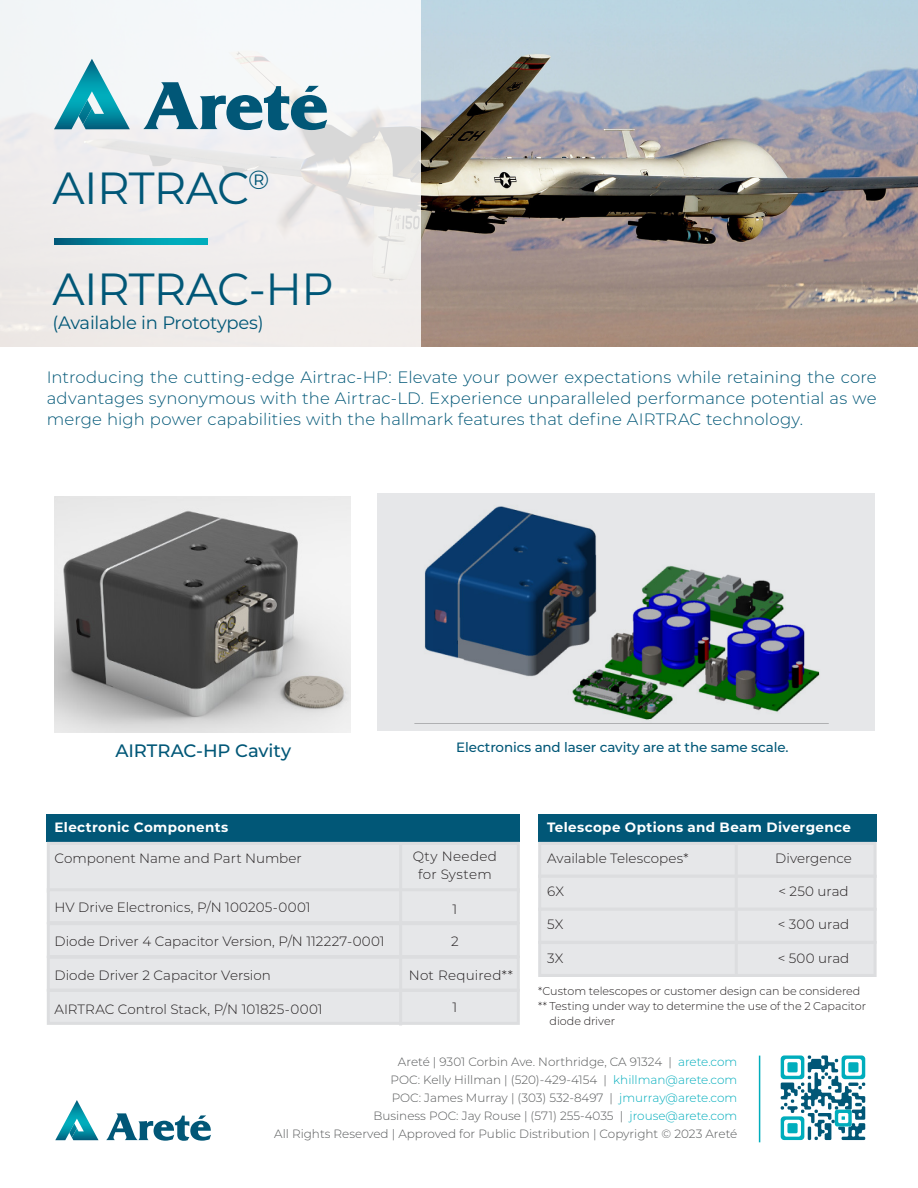
<style>
.page{position:relative;width:918px;height:1188px;background:#fff}
.page>*{position:absolute;margin:0;border:0;box-sizing:border-box;transform-origin:0 0}
.t1{font:45px "Montserrat";letter-spacing:-.015em;color:#015777}
.t2{font:18px "Montserrat";letter-spacing:-.015em;color:#015777}
.Subhead{font:500 18px "Montserrat";letter-spacing:-.005em;color:#015777}
.Description{font:300 16.5px/21px "Montserrat";letter-spacing:.005em;color:#015777;text-align:justify}
.Table_Text{font:300 13.5px "Montserrat";color:#231f20}
.Table_Header{font:700 13.5px "Montserrat";letter-spacing:.025em;color:#fff}
.Subhead-2{font:500 13.5px "Montserrat";letter-spacing:-.01em;color:#015777}
.Table_Text-2{font:300 13.5px/18px "Montserrat";letter-spacing:.03em;color:#231f20;text-align:center}
.t3{font:300 12px/18px "Montserrat";color:#565859;text-align:right}
.Table_Text-3{font:300 11.25px/15px "Montserrat";color:#231f20}
.s1{color:#00adbc}
</style>
<div class="page">
<svg style="left:106px;top:1113px;width:105px;height:28px"></svg>
<svg style="left:55px;top:1100px;width:44px;height:40px"></svg>
<svg style="left:777px;top:1052px;width:92px;height:91px"></svg>
<svg style="left:781px;top:1055px;width:84px;height:85px"></svg>
<hr style="left:759px;top:1056px;width:1px;height:86px;background:#00adbc">
<div style="left:377px;top:494px;width:498px;height:237px;background:#e6e7e9"></div>
<img style="left:421px;top:0;width:497px;height:347px">
<svg style="left:0;top:0;width:421px;height:347px;fill:#f1eeee"></svg>
<svg style="left:54px;top:239px;width:153px;height:5px"></svg>
<svg style="left:143px;top:82px;width:184px;height:48px"></svg>
<svg style="left:54px;top:59px;width:76px;height:70px"></svg>
<img style="left:54px;top:497px;width:297px;height:235px">
<img style="left:424px;top:506px;width:396px;height:214px">
<div style="left:47px;top:814px;width:473px;height:28px;background:#015777"></div>
<div style="left:538px;top:814px;width:339px;height:28px;background:#015777"></div>
<div style="left:47px;top:842px;width:473px;height:51px;background:#e6e7e9"></div>
<div style="left:47px;top:888px;width:473px;height:36px;background:#e6e7e9"></div>
<div style="left:538px;top:842px;width:339px;height:36px;background:#e6e7e9"></div>
<div style="left:538px;top:875px;width:339px;height:36px;background:#e6e7e9"></div>
<div style="left:538px;top:908px;width:339px;height:36px;background:#e6e7e9"></div>
<div style="left:538px;top:941px;width:339px;height:36px;background:#e6e7e9"></div>
<div style="left:47px;top:922px;width:473px;height:36px;background:#e6e7e9"></div>
<div style="left:47px;top:956px;width:473px;height:36px;background:#e6e7e9"></div>
<div style="left:47px;top:989px;width:473px;height:36px;background:#e6e7e9"></div>
<hr style="left:399px;top:844px;width:3px;height:181px;background:#dcdddf">
<hr style="left:735px;top:844px;width:3px;height:133px;background:#dcdddf">
<p class="t1" style="left:52px;top:157px;width:218px">AIRTRAC<sup>®</sup></p>
<p class="t1" style="left:52px;top:258px;width:283px">AIRTRAC-HP</p>
<p class="t2" style="left:52px;top:310px;width:213px">(Available in Prototypes)</p>
<p class="Description" style="left:47px;top:366px;width:831px">Introducing the cutting-edge Airtrac-HP: Elevate your power expectations while retaining the core advantages synonymous with the Airtrac-LD. Experience unparalleled performance potential as we merge high power capabilities with the hallmark features that define AIRTRAC technology.</p>
<p class="Subhead" style="left:115px;top:738px;width:177px">AIRTRAC-HP Cavity</p>
<p class="Subhead-2" style="left:456px;top:738px;width:334px">Electronics and laser cavity are at the same scale.</p>
<p class="Table_Header" style="left:54px;top:817px;width:175px">Electronic Components</p>
<p class="Table_Header" style="left:547px;top:817px;width:305px">Telescope Options and Beam Divergence</p>
<p class="Table_Text" style="left:54px;top:850px;width:249px">Component Name and Part Number</p>
<p class="Table_Text" style="left:547px;top:850px;width:143px">Available Telescopes*</p>
<p class="Table_Text" style="left:547px;top:882px;width:18px">6X</p>
<p class="Table_Text" style="left:547px;top:915px;width:18px">5X</p>
<p class="Table_Text" style="left:547px;top:949px;width:18px">3X</p>
<p class="Table_Text-3" style="left:538px;top:984px;width:324px">*Custom telescopes or customer design can be considered</p>
<p class="Table_Text-3" style="left:550px;top:999px;width:318px;text-indent:-11px">** Testing under way to determine the use of the 2 Capacitor diode driver</p>
<p class="Table_Text-2" style="left:413px;top:847px;width:86px">Qty Needed for System</p>
<p class="Table_Text" style="left:453px;top:900px;width:6px">1</p>
<p class="Table_Text" style="left:451px;top:932px;width:9px">2</p>
<p class="Table_Text" style="left:775px;top:850px;width:78px">Divergence</p>
<p class="Table_Text" style="left:778px;top:882px;width:72px">&lt; 250 urad</p>
<p class="Table_Text" style="left:778px;top:915px;width:73px">&lt; 300 urad</p>
<p class="Table_Text" style="left:778px;top:949px;width:73px">&lt; 500 urad</p>
<p class="Table_Text" style="left:54px;top:898px;width:258px">HV Drive Electronics, P/N 100205-0001</p>
<p class="Table_Text" style="left:54px;top:932px;width:332px">Diode Driver 4 Capacitor Version, P/N 112227-0001</p>
<p class="Table_Text" style="left:54px;top:966px;width:218px">Diode Driver 2 Capacitor Version</p>
<p class="Table_Text" style="left:54px;top:1000px;width:270px">AIRTRAC Control Stack, P/N 101825-0001</p>
<p class="Table_Text" style="left:409px;top:966px;width:106px">Not Required**</p>
<p class="Table_Text" style="left:453px;top:998px;width:6px">1</p>
<p class="t3" style="left:274px;top:1053px;width:465px">Areté | 9301 Corbin Ave. Northridge, CA 91324 | <span class="s1">arete.com<br></span>POC: Kelly Hillman | (520)-429-4154 | <span class="s1">khillman@arete.com<br></span>POC: James Murray | (303) 532-8497 | <span class="s1">jmurray@arete.com<br></span>Business POC: Jay Rouse | (571) 255-4035 | <span class="s1">jrouse@arete.com<br></span>All Rights Reserved | Approved for Public Distribution | Copyright © 2023 Areté</p>
</div>
